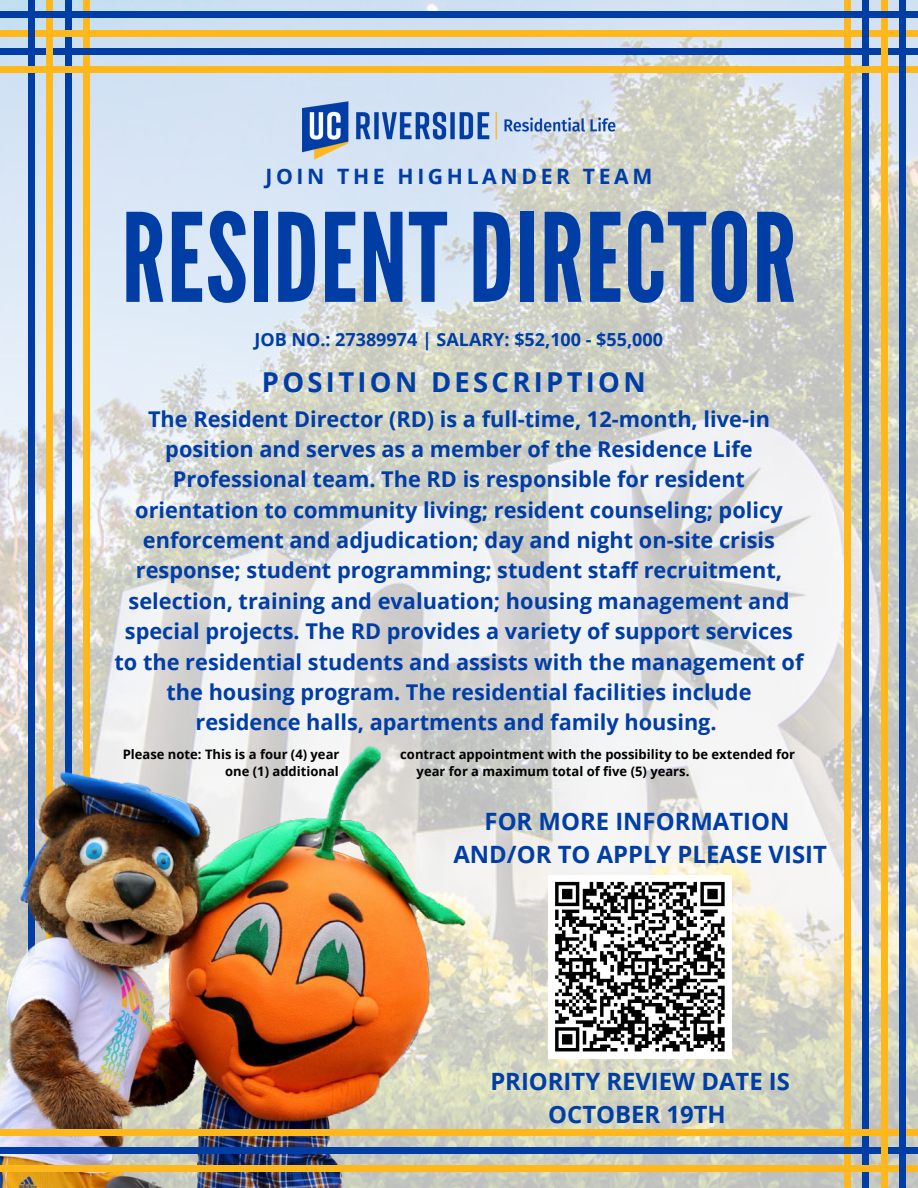
<style>
.page{position:relative;width:918px;height:1188px;background:#fff}
.page>*{position:absolute;margin:0;border:0;box-sizing:border-box;transform-origin:0 0}
.t1{font:122.55px "League Gothic";letter-spacing:.01em;color:#003da5}
.t2{font:700 27.45px "Open Sans";letter-spacing:.12em;color:#003da5}
.t3{font:700 23.85px/32.7px "Open Sans";color:#003da5;text-align:center}
.t4{font:700 21.75px/30.3px "Open Sans";color:#003da5;text-align:center}
.t5{font:700 21.15px "Open Sans";letter-spacing:.17em;color:#003da5}
.t6{font:700 18px "Open Sans";color:#003da5}
.t7{font:700 13.05px "Open Sans";color:#000}
</style>
<div class="page">
<img style="left:0;top:0;width:918px;height:1188px">
<div style="left:844px;top:0;width:7px;height:1188px;background:#ffb81c"></div>
<div style="left:65px;top:0;width:6px;height:1188px;background:#003da5"></div>
<div style="left:0;top:30px;width:918px;height:7px;background:#ffb81c"></div>
<div style="left:83px;top:0;width:6px;height:1188px;background:#ffb81c"></div>
<div style="left:862px;top:0;width:7px;height:1188px;background:#003da5"></div>
<div style="left:0;top:48px;width:918px;height:7px;background:#003da5"></div>
<div style="left:46px;top:0;width:7px;height:1188px;background:#ffb81c"></div>
<div style="left:28px;top:0;width:6px;height:1188px;background:#003da5"></div>
<img style="left:0;top:746px;width:527px;height:442px">
<div style="left:0;top:1148px;width:918px;height:6px;background:#003da5"></div>
<div style="left:0;top:1166px;width:918px;height:6px;background:#ffb81c"></div>
<div style="left:881px;top:0;width:6px;height:1188px;background:#ffb81c"></div>
<div style="left:0;top:66px;width:918px;height:7px;background:#ffb81c"></div>
<div style="left:0;top:1129px;width:918px;height:7px;background:#ffb81c"></div>
<div style="left:899px;top:0;width:7px;height:1188px;background:#003da5"></div>
<div style="left:0;top:12px;width:918px;height:6px;background:#003da5"></div>
<img style="left:289px;top:89px;width:339px;height:83px">
<div style="left:548px;top:875px;width:184px;height:183px;background:#fff"></div>
<svg style="left:555px;top:881px;width:170px;height:171px"></svg>
<p class="t5" style="left:266px;top:161px;width:388px">JOIN THE HIGHLANDER TEAM</p>
<h1 class="t1" style="left:121px;top:187px;width:677px">RESIDENT DIRECTOR</h1>
<p class="t6" style="left:254px;top:326px;width:410px">JOB NO.: 27389974 | SALARY: $52,100 - $55,000</p>
<p class="t2" style="left:262px;top:363px;width:385px">POSITION DESCRIPTION</p>
<p class="t4" style="left:115px;top:403px;width:690px">The Resident Director (RD) is a full-time, 12-month, live-in position and serves as a member of the Residence Life Professional team. The RD is responsible for resident orientation to community living; resident counseling; policy enforcement and adjudication; day and night on-site crisis response; student programming; student staff recruitment, selection, training and evaluation; housing management and special projects. The RD provides a variety of support services to the residential students and assists with the management of the housing program. The residential facilities include residence halls, apartments and family housing.</p>
<p class="t7" style="left:123px;top:745px;width:218px">Please note: This is a four (4) year</p>
<p class="t7" style="left:400px;top:745px;width:396px">contract appointment with the possibility to be extended for</p>
<p class="t7" style="left:225px;top:762px;width:115px">one (1) additional</p>
<p class="t7" style="left:417px;top:762px;width:274px">year for a maximum total of five (5) years.</p>
<p class="t3" style="left:453px;top:804px;width:375px">FOR MORE INFORMATION<br>AND/OR TO APPLY PLEASE VISIT</p>
<p class="t3" style="left:490px;top:1065px;width:301px">PRIORITY REVIEW DATE IS<br>OCTOBER 19TH</p>
</div>
